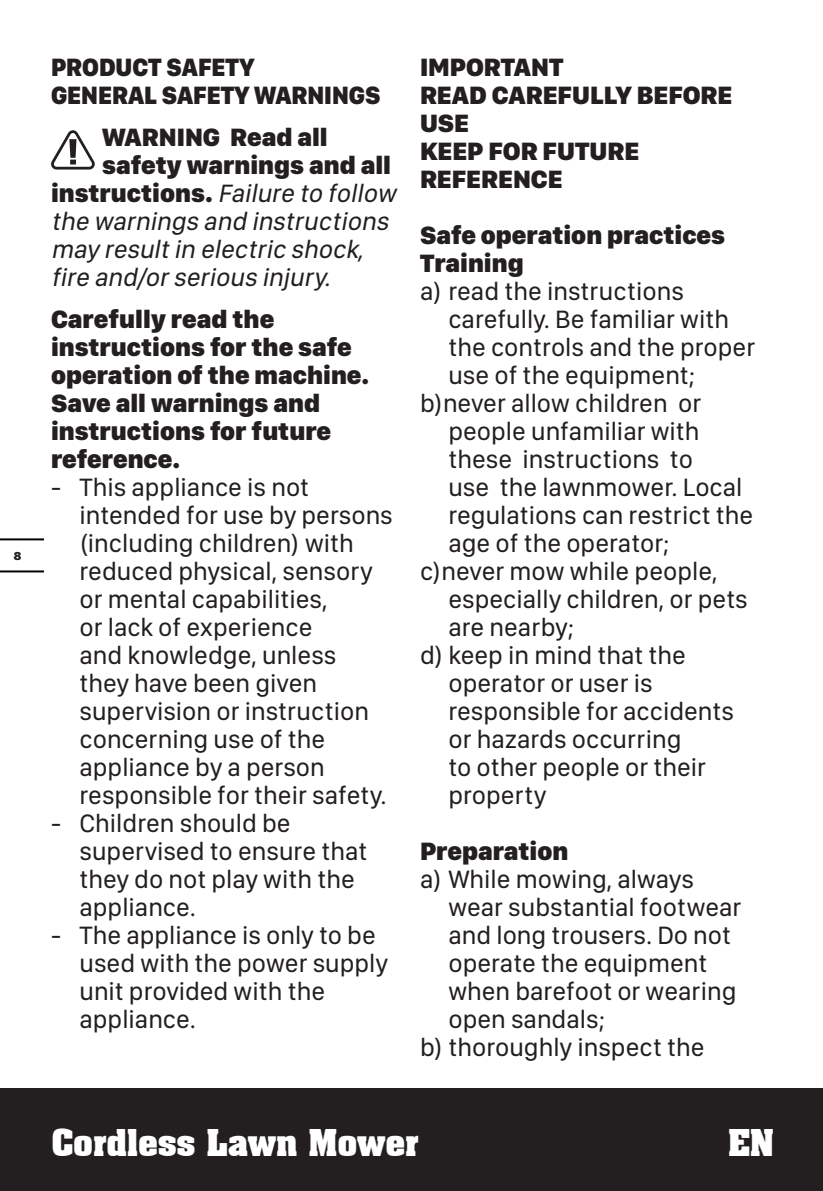
<style>
.page{position:relative;width:823px;height:1191px;background:#fff}
.page>*{position:absolute;margin:0;border:0;box-sizing:border-box;transform-origin:0 0}
.t1{font:700 36px "Aachen BT";letter-spacing:-.025em;color:#fff}
.t2{font:26px/28px "SF Compact Display";color:#231f20}
.t3{font:900 26px/28px "SF Compact Display";color:#231f20}
.t4{font:italic 26px "SF Compact Display";color:#231f20}
.t5{font:900 26px "SF Compact Display";color:#231f20;scale:.94 1}
.t6{font:900 12px "SF Compact Display";color:#231f20}
.s1{font-weight:900;font-style:normal}
</style>
<div class="page">
<div style="left:0;top:1089px;width:822px;height:102px;background:#231f20"></div>
<hr style="left:0;top:570px;width:43px;height:2px;background:#000">
<hr style="left:0;top:538px;width:43px;height:2px;background:#000">
<svg style="left:51px;top:130px;width:44px;height:39px"></svg>
<p class="t6" style="left:14px;top:548px;width:9px">8</p>
<p class="t5" style="left:51px;top:48px;width:217px">PRODUCT SAFETY</p>
<p class="t5" style="left:51px;top:76px;width:352px">GENERAL SAFETY WARNINGS</p>
<p class="t3" style="left:102px;top:122px;width:227px">WARNING Read all</p>
<p class="t3" style="left:102px;top:150px;width:290px">safety warnings and all</p>
<p class="t4" style="left:51px;top:175px;width:351px"><span class="s1">instructions.</span> Failure to follow</p>
<p class="t4" style="left:51px;top:203px;width:344px">the warnings and instructions</p>
<p class="t4" style="left:51px;top:231px;width:319px">may resultin electric shock,</p>
<p class="t4" style="left:51px;top:259px;width:286px">fire and/orserious injury.</p>
<p class="t3" style="left:51px;top:304px;width:319px">Carefully read the instructions for the safe operation of the machine.</p>
<p class="t3" style="left:51px;top:388px;width:281px">Save all warnings and instructions for future reference.</p>
<p class="t2" style="left:79px;top:472px;width:315px;text-indent:-28px">- This appliance is not intended for use by persons (including children) with reduced physical, sensory or mental capabilities,<br>or lack of experience<br>and knowledge, unless<br>they have been given supervision or instruction concerning use of the appliance by a person responsible for their safety.</p>
<p class="t2" style="left:79px;top:808px;width:289px;text-indent:-28px">- Children should be supervised to ensure that they do not play with the appliance.</p>
<p class="t2" style="left:79px;top:920px;width:310px;text-indent:-28px">- The appliance is only to be used with the power supply unit provided with the appliance.</p>
<p class="t3" style="left:420px;top:52px;width:145px">IMPORTANT</p>
<p class="t3" style="left:420px;top:80px;width:314px">READ CAREFULLY BEFORE<br>USE</p>
<p class="t3" style="left:420px;top:136px;width:220px">KEEP FOR FUTURE<br>REFERENCE</p>
<p class="t3" style="left:420px;top:220px;width:306px">Safe operation practices</p>
<p class="t3" style="left:420px;top:248px;width:105px">Training</p>
<p class="t2" style="left:448px;top:276px;width:308px;text-indent:-28px">a) read the instructions carefully. Be familiar with the controls and the proper use of the equipment;</p>
<p class="t2" style="left:448px;top:388px;width:306px;text-indent:-28px">b)never allow children or people unfamiliar with these instructions to<br>use the lawnmower. Local regulations can restrict the age of the operator;</p>
<p class="t2" style="left:448px;top:556px;width:301px;text-indent:-28px">c)never mow while people, especially children, or pets are nearby;</p>
<p class="t2" style="left:448px;top:640px;width:287px;text-indent:-28px">d) keep in mind that the operator or user is responsible for accidents or hazards occurring<br>to other people or their property</p>
<p class="t3" style="left:420px;top:836px;width:150px">Preparation</p>
<p class="t2" style="left:448px;top:864px;width:294px;text-indent:-28px">a) While mowing, always wear substantial footwear and long trousers. Do not operate the equipment when barefoot or wearing open sandals;</p>
<p class="t2" style="left:420px;top:1032px;width:286px">b) thoroughly inspect the</p>
<h1 class="t1" style="left:51px;top:1120px;width:369px">Cordless Lawn Mower</h1>
<h1 class="t1" style="left:727px;top:1120px;width:48px">EN</h1>
</div>
